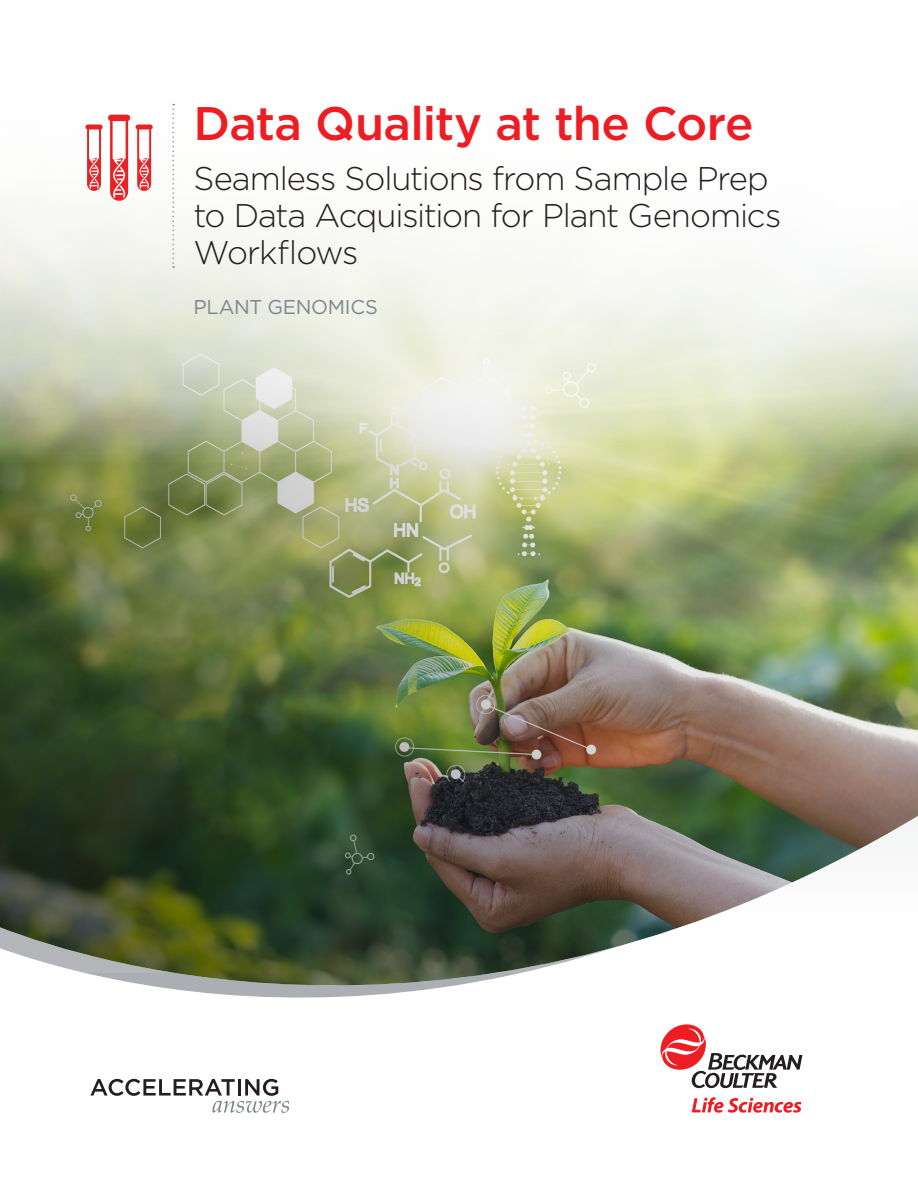
<style>
.page{position:relative;width:918px;height:1188px;background:#fff}
.page>*{position:absolute;margin:0;border:0;box-sizing:border-box;transform-origin:0 0}
.t1{font:500 47.1px "Gotham";letter-spacing:-.015em;color:#ee1d23}
.t2{font:300 32.85px/37px "Gotham";letter-spacing:-.035em;color:#231f20}
.t3{font:19.95px "Gotham";letter-spacing:-.015em;color:#7e868d}
</style>
<div class="page">
<svg style="left:692px;top:1112px;width:107px;height:1px"></svg>
<svg style="left:116px;top:987px;width:687px;height:102px"></svg>
<img style="left:0;top:462px;width:918px;height:525px">
<svg style="left:0;top:103px;width:918px;height:359px"></svg>
<svg style="left:172px;top:104px;width:2px;height:164px"></svg>
<svg style="left:90px;top:1079px;width:199px;height:34px"></svg>
<svg style="left:85px;top:115px;width:45px;height:86px"></svg>
<svg style="left:136px;top:124px;width:17px;height:67px"></svg>
<p class="t1" style="left:194px;top:93px;width:561px">Data Quality at the Core</p>
<p class="t2" style="left:194px;top:159px;width:589px">Seamless Solutions from Sample Prep to Data Acquisition for Plant Genomics<br>Workflows</p>
<p class="t3" style="left:194px;top:294px;width:186px">PLANT GENOMICS</p>
</div>
